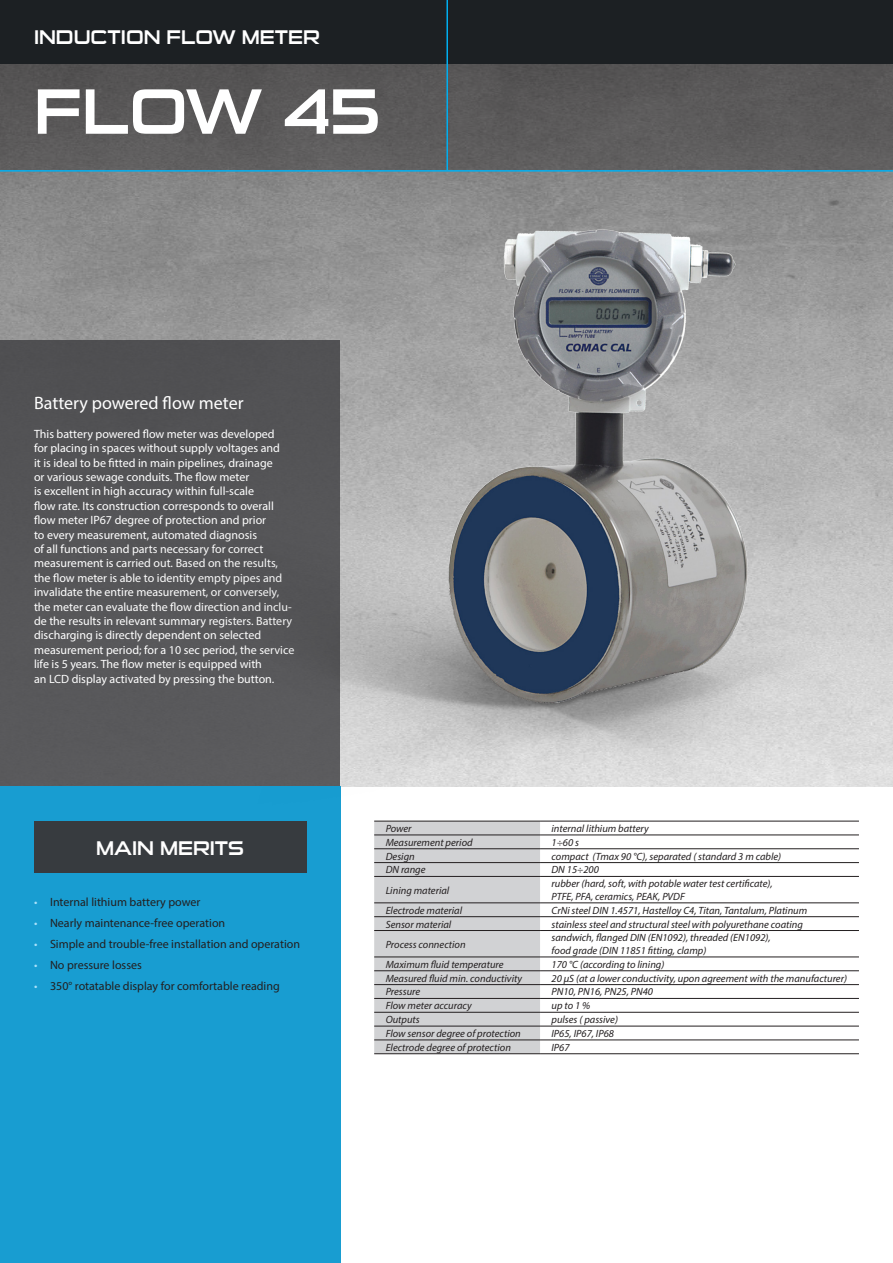
<style>
.page{position:relative;width:893px;height:1263px;background:#fff}
.page>*{position:absolute;margin:0;border:0;box-sizing:border-box;transform-origin:0 0}
.t1{font:64.5px "Sui Generis Rg";color:#fff}
.t2{font:19.5px "Sui Generis Rg";color:#fff}
.t3{font:18px "Myriad Pro";color:#fff}
.t4{font:12px/14.4px "Myriad Pro";color:#fff}
.t5{font:12px "Myriad Pro";color:#231f20}
.t6{font:italic 10.5px/12.6px "Myriad Pro";color:#231f20}
.s1{color:#aae0f9}
</style>
<div class="page">
<img style="left:0;top:172px;width:893px;height:615px">
<div style="left:0;top:0;width:893px;height:170px;background:#5b5a5a"></div>
<div style="left:0;top:0;width:893px;height:64px;background:#1c2023"></div>
<hr style="left:446px;top:0;width:2px;height:170px;background:#00aeef">
<hr style="left:0;top:170px;width:893px;height:2px;background:#00aeef">
<div style="left:0;top:340px;width:340px;height:447px;background:#565658"></div>
<div style="left:0;top:787px;width:340px;height:476px;background:#189dd1"></div>
<div style="left:34px;top:822px;width:272px;height:51px;background:#373b3f"></div>
<img style="left:133px;top:205px;width:738px;height:649px">
<div style="left:374px;top:822px;width:166px;height:231px;background:#d1d2d4"></div>
<hr style="left:374px;top:821px;width:166px;height:1px;background:#231f20">
<hr style="left:540px;top:821px;width:319px;height:1px;background:#231f20">
<hr style="left:374px;top:834px;width:166px;height:1px;background:#231f20">
<hr style="left:540px;top:834px;width:319px;height:1px;background:#231f20">
<hr style="left:374px;top:848px;width:166px;height:1px;background:#231f20">
<hr style="left:540px;top:848px;width:319px;height:1px;background:#231f20">
<hr style="left:374px;top:862px;width:166px;height:1px;background:#231f20">
<hr style="left:540px;top:862px;width:319px;height:1px;background:#231f20">
<hr style="left:374px;top:876px;width:166px;height:1px;background:#231f20">
<hr style="left:540px;top:876px;width:319px;height:1px;background:#231f20">
<hr style="left:374px;top:902px;width:166px;height:1px;background:#231f20">
<hr style="left:540px;top:902px;width:319px;height:1px;background:#231f20">
<hr style="left:374px;top:916px;width:166px;height:1px;background:#231f20">
<hr style="left:540px;top:916px;width:319px;height:1px;background:#231f20">
<hr style="left:374px;top:930px;width:166px;height:1px;background:#231f20">
<hr style="left:540px;top:930px;width:319px;height:1px;background:#231f20">
<hr style="left:374px;top:956px;width:166px;height:1px;background:#231f20">
<hr style="left:540px;top:956px;width:319px;height:1px;background:#231f20">
<hr style="left:374px;top:970px;width:166px;height:1px;background:#231f20">
<hr style="left:540px;top:970px;width:319px;height:1px;background:#231f20">
<hr style="left:374px;top:984px;width:166px;height:1px;background:#231f20">
<hr style="left:540px;top:984px;width:319px;height:1px;background:#231f20">
<hr style="left:374px;top:998px;width:166px;height:1px;background:#231f20">
<hr style="left:540px;top:998px;width:319px;height:1px;background:#231f20">
<hr style="left:374px;top:1012px;width:166px;height:1px;background:#231f20">
<hr style="left:540px;top:1012px;width:319px;height:1px;background:#231f20">
<hr style="left:374px;top:1026px;width:166px;height:1px;background:#231f20">
<hr style="left:540px;top:1026px;width:319px;height:1px;background:#231f20">
<hr style="left:374px;top:1039px;width:166px;height:1px;background:#231f20">
<hr style="left:540px;top:1039px;width:319px;height:1px;background:#231f20">
<hr style="left:374px;top:1053px;width:166px;height:1px;background:#231f20">
<hr style="left:540px;top:1053px;width:319px;height:1px;background:#231f20">
<p class="t2" style="left:34px;top:26px;width:287px">INDUCTION FLOW METER</p>
<p class="t1" style="left:34px;top:74px;width:348px">FLOW 45</p>
<p class="t3" style="left:34px;top:392px;width:211px">Battery powered flow meter</p>
<p class="t4" style="left:34px;top:426px;width:262px">This battery powered flow meter was developed<br>for placing in spaces without supply voltages and<br>it is ideal to be fitted in main pipelines, drainage<br>or various sewage conduits. The flow meter<br>is excellent in high accuracy within full-scale<br>flow rate. Its construction corresponds to overall flow meter IP67 degree of protection and prior<br>to every measurement, automated diagnosis<br>of all functions and parts necessary for correct measurement is carried out. Based on the results, the flow meter is able to identity empty pipes and invalidate the entire measurement, or conversely, the meter can evaluate the flow direction and inclu&shy;de the results in relevant summary registers. Battery discharging is directly dependent on selected measurement period; for a 10 sec period, the service life is 5 years. The flow meter is equipped with<br>an LCD display activated by pressing the button.</p>
<p class="t2" style="left:96px;top:836px;width:149px">MAIN MERITS</p>
<p class="t5" style="left:34px;top:895px;width:168px"><span class="s1">•</span> Internal lithium battery power</p>
<p class="t5" style="left:34px;top:916px;width:193px"><span class="s1">•</span> Nearly maintenance-free operation</p>
<p class="t5" style="left:34px;top:937px;width:268px"><span class="s1">•</span> Simple and trouble-free installation and operation</p>
<p class="t5" style="left:34px;top:958px;width:109px"><span class="s1">•</span> No pressure losses</p>
<p class="t5" style="left:34px;top:979px;width:247px"><span class="s1">•</span> 350° rotatable display for comfortable reading</p>
<p class="t6" style="left:386px;top:822px;width:27px">Power</p>
<p class="t6" style="left:551px;top:822px;width:99px">internal lithium battery</p>
<p class="t6" style="left:386px;top:836px;width:89px">Measurement period</p>
<p class="t6" style="left:551px;top:836px;width:29px">1÷60 s</p>
<p class="t6" style="left:386px;top:850px;width:31px">Design</p>
<p class="t6" style="left:551px;top:850px;width:231px">compact (Tmax 90 °C), separated ( standard 3 m cable)</p>
<p class="t6" style="left:386px;top:863px;width:41px">DN range</p>
<p class="t6" style="left:551px;top:863px;width:49px">DN 15÷200</p>
<p class="t6" style="left:386px;top:883px;width:65px">Lining material</p>
<p class="t6" style="left:551px;top:877px;width:223px">rubber (hard, soft, with potable water test certificate),<br>PTFE, PFA, ceramics, PEAK, PVDF</p>
<p class="t6" style="left:386px;top:904px;width:78px">Electrode material</p>
<p class="t6" style="left:551px;top:904px;width:257px">CrNi steel DIN 1.4571, Hastelloy C4, Titan, Tantalum, Platinum</p>
<p class="t6" style="left:386px;top:917px;width:67px">Sensor material</p>
<p class="t6" style="left:551px;top:917px;width:253px">stainless steel and structural steel with polyurethane coating</p>
<p class="t6" style="left:386px;top:938px;width:81px">Process connection</p>
<p class="t6" style="left:551px;top:931px;width:221px">sandwich, flanged DIN (EN1092), threaded (EN1092), food grade (DIN 11851 fitting, clamp)</p>
<p class="t6" style="left:386px;top:958px;width:119px">Maximum fluid temperature</p>
<p class="t6" style="left:551px;top:958px;width:114px">170 °C (according to lining)</p>
<p class="t6" style="left:386px;top:972px;width:138px">Measured fluid min. conductivity</p>
<p class="t6" style="left:551px;top:972px;width:297px">20 μS (at a lower conductivity, upon agreement with the manufacturer)</p>
<p class="t6" style="left:386px;top:985px;width:36px">Pressure</p>
<p class="t6" style="left:551px;top:985px;width:103px">PN10, PN16, PN25, PN40</p>
<p class="t6" style="left:386px;top:999px;width:88px">Flow meter accuracy</p>
<p class="t6" style="left:551px;top:999px;width:40px">up to 1 %</p>
<p class="t6" style="left:386px;top:1013px;width:36px">Outputs</p>
<p class="t6" style="left:551px;top:1013px;width:68px">pulses ( passive)</p>
<p class="t6" style="left:386px;top:1027px;width:137px">Flow sensor degree of protection</p>
<p class="t6" style="left:551px;top:1027px;width:64px">IP65, IP67, IP68</p>
<p class="t6" style="left:386px;top:1041px;width:127px">Electrode degree of protection</p>
<p class="t6" style="left:551px;top:1041px;width:20px">IP67</p>
</div>
